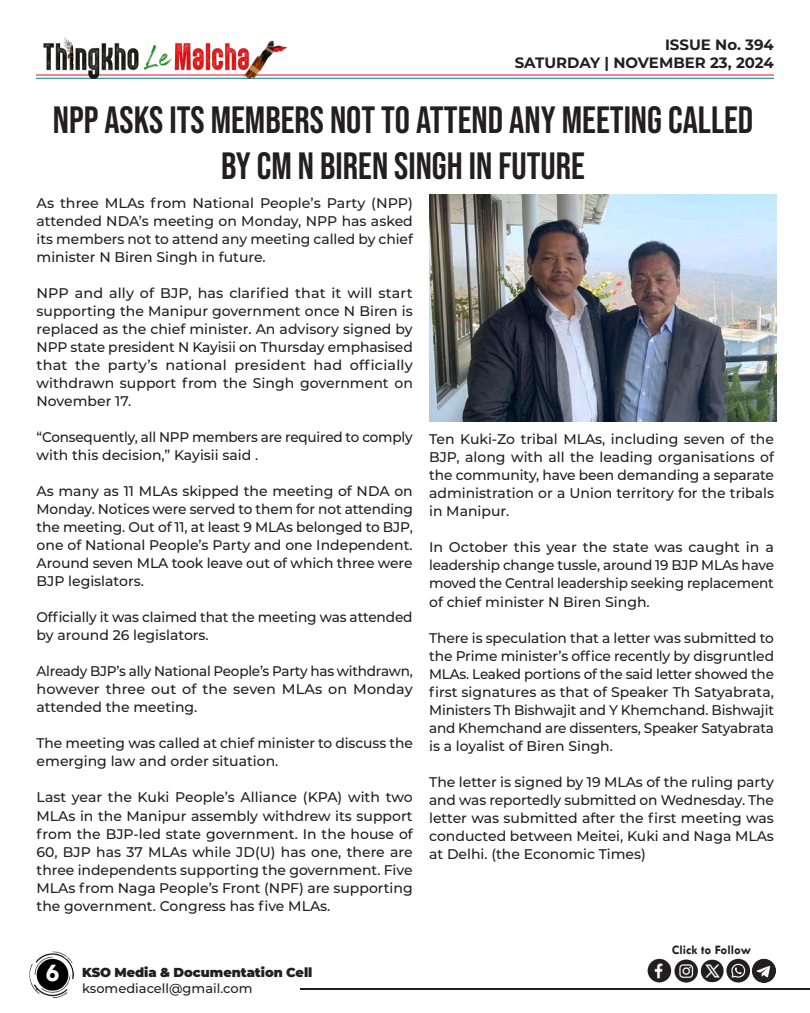
<style>
.page{position:relative;width:810px;height:1013px;background:#fff}
.page>*{position:absolute;margin:0;border:0;box-sizing:border-box;transform-origin:0 0}
.t1{font:38px/45.6px "Bebas Neue";color:#231f20;text-align:center}
.t2{font:700 26px "Tw Cen";color:#fff}
.t3{font:700 15px/18px "Montserrat";color:#231f20;text-align:right}
.t4{font:500 14px/18px "Montserrat";color:#231f20;text-align:justify}
.t5{font:900 13px "Montserrat";letter-spacing:-.005em;color:#231f20}
.t6{font:500 13px "Montserrat";color:#231f20}
.t7{font:700 13px "Tw Cen";color:#231f20}
</style>
<div class="page">
<hr style="left:301px;top:988px;width:509px;height:1px;background:#231f20">
<img style="left:29px;top:951px;width:45px;height:47px">
<img style="left:647px;top:958px;width:129px;height:25px">
<hr style="left:36px;top:74px;width:738px;height:1px;background:#ff002d">
<hr style="left:36px;top:78px;width:738px;height:1px;background:#00848b">
<img style="left:36px;top:37px;width:254px;height:42px">
<img style="left:429px;top:194px;width:348px;height:227px">
<p class="t3" style="left:515px;top:35px;width:261px">ISSUE No. 394<br>SATURDAY | NOVEMBER 23, 2024</p>
<h1 class="t1" style="left:53px;top:97px;width:702px">NPP ASKS ITS MEMBERS NOT TO ATTEND ANY MEETING CALLED<br>BY CM N BIREN SINGH IN FUTURE</h1>
<p class="t4" style="left:37px;top:193px;width:378px">As three MLAs from National People’s Party (NPP) attended NDA’s meeting on Monday, NPP has asked its members not to attend any meeting called by chief minister N Biren Singh in future.</p>
<p class="t4" style="left:37px;top:283px;width:378px">NPP and ally of BJP, has clarified that it will start supporting the Manipur government once N Biren is replaced as the chief minister. An advisory signed by NPP state president N Kayisii on Thursday emphasised that the party’s national president had officially withdrawn support from the Singh government on November 17.</p>
<p class="t4" style="left:37px;top:427px;width:378px">“Consequently, all NPP members are required to comply with this decision,” Kayisii said .</p>
<p class="t4" style="left:37px;top:481px;width:378px">As many as 11 MLAs skipped the meeting of NDA on Monday. Notices were served to them for not attending the meeting. Out of 11, at least 9 MLAs belonged to BJP, one of National People’s Party and one Independent.<br>Around seven MLA took leave out of which three were BJP legislators.</p>
<p class="t4" style="left:37px;top:607px;width:378px">Officially it was claimed that the meeting was attended by around 26 legislators.</p>
<p class="t4" style="left:37px;top:661px;width:378px">Already BJP’s ally National People’s Party has withdrawn, however three out of the seven MLAs on Monday attended the meeting.</p>
<p class="t4" style="left:37px;top:733px;width:378px">The meeting was called at chief minister to discuss the emerging law and order situation.</p>
<p class="t4" style="left:37px;top:787px;width:378px">Last year the Kuki People’s Alliance (KPA) with two MLAs in the Manipur assembly withdrew its support from the BJP-led state government. In the house of 60, BJP has 37 MLAs while JD(U) has one, there are three independents supporting the government. Five MLAs from Naga People’s Front (NPF) are supporting the government. Congress has five MLAs.</p>
<p class="t4" style="left:429px;top:430px;width:346px">Ten Kuki-Zo tribal MLAs, including seven of the BJP, along with all the leading organisations of the community, have been demanding a separate administration or a Union territory for the tribals in Manipur.</p>
<p class="t4" style="left:429px;top:538px;width:347px">In October this year the state was caught in a leadership change tussle, around 19 BJP MLAs have moved the Central leadership seeking replacement of chief minister N Biren Singh.</p>
<p class="t4" style="left:429px;top:628px;width:346px">There is speculation that a letter was submitted to the Prime minister’s office recently by disgruntled MLAs. Leaked portions of the said letter showed the first signatures as that of Speaker Th Satyabrata, Ministers Th Bishwajit and Y Khemchand. Bishwajit and Khemchand are dissenters, Speaker Satyabrata is a loyalist of Biren Singh.</p>
<p class="t4" style="left:429px;top:772px;width:346px">The letter is signed by 19 MLAs of the ruling party and was reportedly submitted on Wednesday. The letter was submitted after the first meeting was conducted between Meitei, Kuki and Naga MLAs at Delhi. (the Economic Times)</p>
<h2 class="t2" style="left:46px;top:957px;width:15px">6</h2>
<p class="t5" style="left:82px;top:962px;width:232px">KSO Media &amp; Documentation Cell</p>
<p class="t6" style="left:82px;top:978px;width:172px">ksomediacell@gmail.com</p>
<p class="t7" style="left:672px;top:942px;width:81px">Click to Follow</p>
</div>
